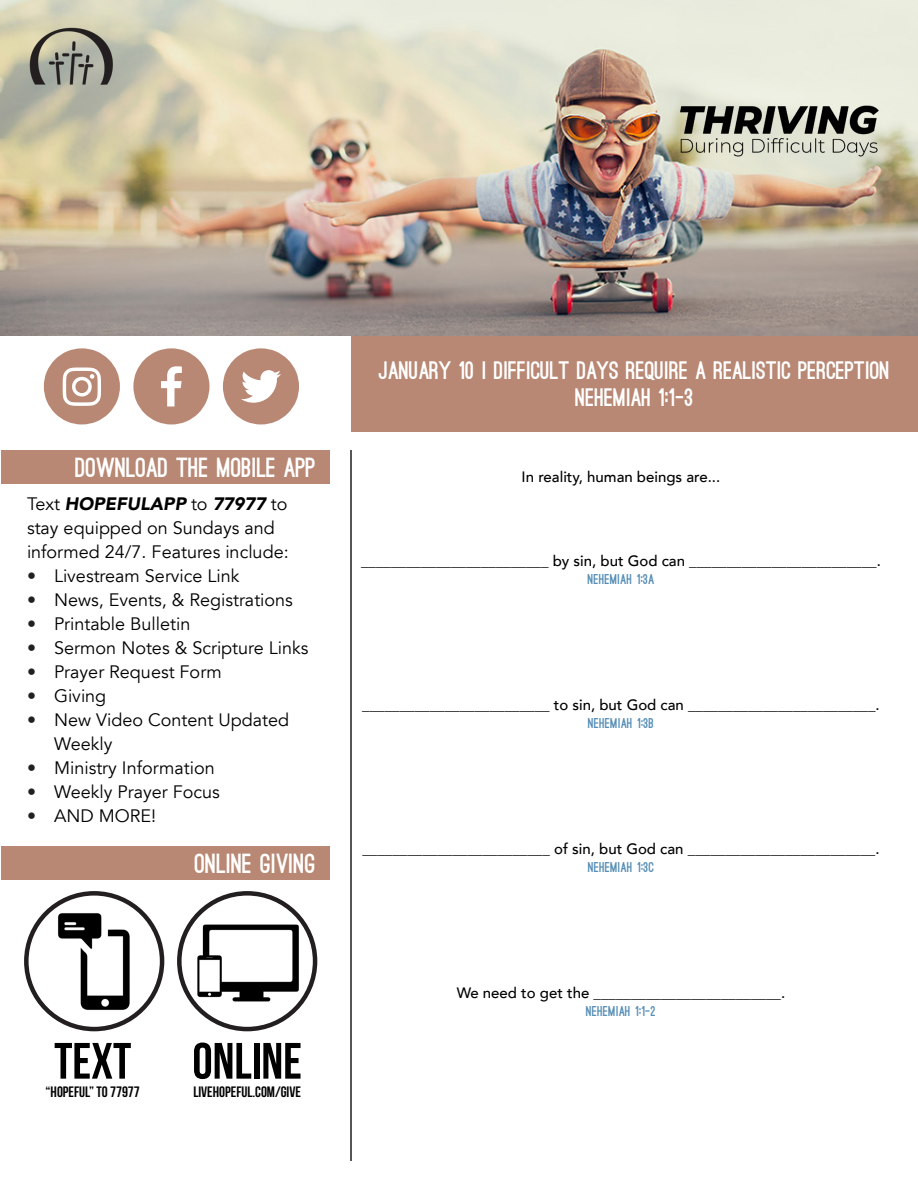
<style>
.page{position:relative;width:918px;height:1188px;background:#fff}
.page>*{position:absolute;margin:0;border:0;box-sizing:border-box;transform-origin:0 0}
.t1{font:78.75px "Smartphone Color Pro";color:#b88874}
.t2{font:700 51px "Bebas Neue";color:#000}
.t3{font:900 26.25px "Ostrich Sans";color:#fff}
.t4{font:900 24px "Ostrich Sans";color:#fff}
.t5{font:18px/24px "Avenir LT";color:#000}
.t6{font:500 15px "Avenir LT";color:#000}
.t7{font:700 15px "Bebas Neue";color:#000}
.t8{font:900 13.5px "Ostrich Sans";letter-spacing:.02em;color:#568eb5}
.s1{font-weight:900;font-style:italic}
.s2{color:#231f20}
</style>
<div class="page">
<img style="left:0;top:0;width:918px;height:336px">
<div style="left:351px;top:336px;width:567px;height:96px;background:#b88874"></div>
<div style="left:1px;top:450px;width:328px;height:34px;background:#b88874"></div>
<div style="left:1px;top:846px;width:328px;height:34px;background:#b88874"></div>
<hr style="left:350px;top:450px;width:2px;height:711px;background:#231f20">
<img style="left:27px;top:27px;width:89px;height:58px">
<img style="left:39px;top:906px;width:110px;height:110px">
<div style="left:24px;top:891px;width:140px;height:140px;border:4px solid #231f20;border-radius:50%"></div>
<img style="left:189px;top:903px;width:116px;height:116px">
<div style="left:177px;top:891px;width:140px;height:140px;border:4px solid #231f20;border-radius:50%"></div>
<img style="left:679px;top:103px;width:205px;height:54px">
<p class="t1" style="left:43px;top:346px;width:258px">lft</p>
<p class="t3" style="left:76px;top:457px;width:242px">DOWNLOAD THE MOBILE APP</p>
<p class="t5" style="left:27px;top:493px;width:263px">Text <span class="s1">HOPEFULAPP</span> to <span class="s1">77977</span> to stay equipped on Sundays and informed 24/7. Features include:</p>
<p class="t5" style="left:27px;top:565px;width:214px"><span class="s2">•</span> Livestream Service Link</p>
<p class="t5" style="left:27px;top:589px;width:267px"><span class="s2">•</span> News, Events, &amp; Registrations</p>
<p class="t5" style="left:27px;top:613px;width:165px"><span class="s2">•</span> Printable Bulletin</p>
<p class="t5" style="left:27px;top:637px;width:283px"><span class="s2">•</span> Sermon Notes &amp; Scripture Links</p>
<p class="t5" style="left:27px;top:661px;width:196px"><span class="s2">•</span> Prayer Request Form</p>
<p class="t5" style="left:27px;top:685px;width:81px"><span class="s2">•</span> Giving</p>
<p class="t5" style="left:54px;top:709px;width:237px;text-indent:-27px"><span class="s2">•</span> New Video Content Updated<br>Weekly</p>
<p class="t5" style="left:27px;top:757px;width:189px"><span class="s2">•</span> Ministry Information</p>
<p class="t5" style="left:27px;top:781px;width:194px"><span class="s2">•</span> Weekly Prayer Focus</p>
<p class="t5" style="left:27px;top:805px;width:131px"><span class="s2">•</span> AND MORE!</p>
<p class="t3" style="left:195px;top:853px;width:122px">ONLINE GIVING</p>
<p class="t2" style="left:54px;top:1033px;width:79px">TEXT</p>
<p class="t7" style="left:46px;top:1083px;width:96px">“HOPEFUL” TO 77977</p>
<p class="t2" style="left:192px;top:1033px;width:111px">ONLINE</p>
<p class="t7" style="left:193px;top:1083px;width:109px">LIVEHOPEFUL.COM/GIVE</p>
<p class="t4" style="left:379px;top:362px;width:513px">JANUARY 10 | DIFFICULT DAYS REQUIRE A REALISTIC PERCEPTION</p>
<p class="t4" style="left:576px;top:389px;width:119px">NEHEMIAH 1:1-3</p>
<p class="t6" style="left:522px;top:468px;width:200px">In reality, human beings are...</p>
<p class="t6" style="left:361px;top:552px;width:521px">_________________________ by sin, but God can _________________________.</p>
<p class="t8" style="left:588px;top:574px;width:68px">NEHEMIAH 1:3A</p>
<p class="t6" style="left:362px;top:696px;width:519px">_________________________ to sin, but God can _________________________.</p>
<p class="t8" style="left:588px;top:718px;width:67px">NEHEMIAH 1:3B</p>
<p class="t6" style="left:362px;top:840px;width:519px">_________________________ of sin, but God can _________________________.</p>
<p class="t8" style="left:588px;top:862px;width:67px">NEHEMIAH 1:3C</p>
<p class="t6" style="left:457px;top:984px;width:330px">We need to get the _________________________.</p>
<p class="t8" style="left:586px;top:1006px;width:71px">NEHEMIAH 1:1-2</p>
</div>
